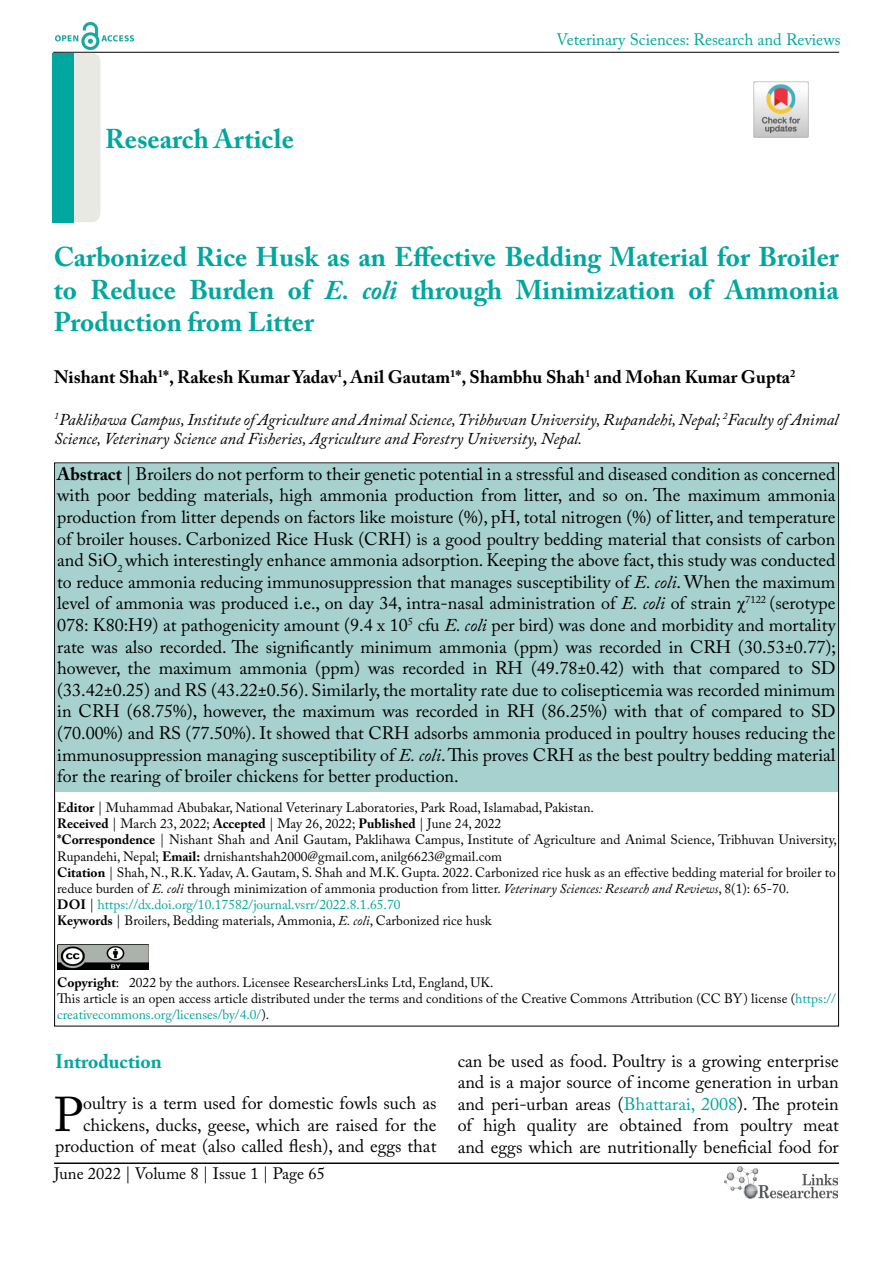
<style>
.page{position:relative;width:893px;height:1263px;background:#fff}
.page>*{position:absolute;margin:0;border:0;box-sizing:border-box;transform-origin:0 0}
.t1{font:48.45px "Adobe Caslon Pro";color:#000}
.t2{font:700 27px/32.4px "Adobe Caslon Pro";color:#00a79e;text-align:justify}
.t3{font:700 19.5px "Adobe Caslon Pro";color:#00a79e}
.t4{font:18px/21.6px "Adobe Caslon Pro";color:#000;text-align:justify}
.t5{font:700 18px "Adobe Caslon Pro";color:#000}
.t6{font:italic 16.5px/19.8px "Adobe Caslon Pro";color:#000}
.t7{font:16.5px "Adobe Caslon Pro";color:#00a79e}
.t8{font:16.5px "Adobe Caslon Pro";color:#000}
.t9{font:13.5px/16.2px "Adobe Caslon Pro";color:#000}
.s1{font-style:italic}
.s2{font-weight:700}
.s3{font-family:"Times New Roman"}
.s4{color:#00a79e}
</style>
<div class="page">
<hr style="left:53px;top:52px;width:786px;height:1px;background:#000">
<img style="left:724px;top:1167px;width:113px;height:32px">
<img style="left:55px;top:23px;width:79px;height:27px">
<div style="left:55px;top:464px;width:783px;height:327px;background:#a7d1ce"></div>
<div style="left:54px;top:53px;width:46px;height:169px;background:#e9e9e4;border-radius:9px"></div>
<hr style="left:54px;top:1163px;width:785px;height:1px;background:#000">
<div style="left:53px;top:53px;width:21px;height:169px;background:#00a79e"></div>
<img style="left:57px;top:944px;width:92px;height:26px">
<img style="left:753px;top:82px;width:56px;height:55px">
<h2 class="t2" style="left:105px;top:122px;width:190px">Research Article</h2>
<p class="t7" style="left:556px;top:30px;width:286px">Veterinary Sciences: Research and Reviews</p>
<h2 class="t2" style="left:54px;top:241px;width:786px">Carbonized Rice Husk as an Effective Bedding Material for Broiler to Reduce Burden of <span class="s1">E. coli</span> through Minimization of Ammonia Production from Litter</h2>
<p class="t5" style="left:54px;top:366px;width:743px">Nishant Shah<sup>1</sup>*, Rakesh Kumar Yadav<sup>1</sup>, Anil Gautam<sup>1</sup>*, Shambhu Shah<sup>1</sup> and Mohan Kumar Gupta<sup>2</sup></p>
<p class="t6" style="left:54px;top:409px;width:786px"><sup>1</sup>Paklihawa Campus, Institute of Agriculture and Animal Science, Tribhuvan University, Rupandehi, Nepal; <sup>2</sup>Faculty of Animal<br>Science, Veterinary Science and Fisheries, Agriculture and Forestry University, Nepal.</p>
<p class="t4" style="left:57px;top:463px;width:780px"><span class="s2">Abstract</span> | Broilers do not perform to their genetic potential in a stressful and diseased condition as concerned with poor bedding materials, high ammonia production from litter, and so on. The maximum ammonia production from litter depends on factors like moisture (%), pH, total nitrogen (%) of litter, and temperature of broiler houses. Carbonized Rice Husk (CRH) is a good poultry bedding material that consists of carbon and SiO<sub>2</sub> which interestingly enhance ammonia adsorption. Keeping the above fact, this study was conducted to reduce ammonia reducing immunosuppression that manages susceptibility of <span class="s1">E. coli</span>. When the maximum level of ammonia was produced i.e., on day 34, intra-nasal administration of <span class="s1">E. coli</span> of strain <span class="s3">χ</span><sup>7122</sup> (serotype 078: K80:H9) at pathogenicity amount (9.4 x 10<sup>5</sup> cfu <span class="s1">E. coli</span> per bird) was done and morbidity and mortality rate was also recorded. The significantly minimum ammonia (ppm) was recorded in CRH (30.53±0.77); however, the maximum ammonia (ppm) was recorded in RH (49.78±0.42) with that compared to SD (33.42±0.25) and RS (43.22±0.56). Similarly, the mortality rate due to colisepticemia was recorded minimum in CRH (68.75%), however, the maximum was recorded in RH (86.25%) with that of compared to SD (70.00%) and RS (77.50%). It showed that CRH adsorbs ammonia produced in poultry houses reducing the immunosuppression managing susceptibility of <span class="s1">E. coli</span>. This proves CRH as the best poultry bedding material for the rearing of broiler chickens for better production.</p>
<p class="t9" style="left:57px;top:799px;width:781px"><span class="s2">Editor</span> | Muhammad Abubakar, National Veterinary Laboratories, Park Road, Islamabad, Pakistan.<br><span class="s2">Received</span> | March 23, 2022; <span class="s2">Accepted</span> | May 26, 2022; <span class="s2">Published</span> | June 24, 2022<br><span class="s2">*Correspondence</span> | Nishant Shah and Anil Gautam, Paklihawa Campus, Institute of Agriculture and Animal Science, Tribhuvan University, Rupandehi, Nepal; <span class="s2">Email:</span> drnishantshah2000@gmail.com, anilg6623@gmail.com<br><span class="s2">Citation</span> | Shah, N., R.K. Yadav, A. Gautam, S. Shah and M.K. Gupta. 2022. Carbonized rice husk as an effective bedding material for broiler to reduce burden of <span class="s1">E. coli</span> through minimization of ammonia production from litter. <span class="s1">Veterinary Sciences: Research and Reviews</span>, 8(1): 65-70.<br><span class="s2">DOI</span> | <span class="s4">https://dx.doi.org/10.17582/journal.vsrr/2022.8.1.65.70<br></span><span class="s2">Keywords</span> | Broilers, Bedding materials, Ammonia, <span class="s1">E. coli</span>, Carbonized rice husk</p>
<p class="t9" style="left:57px;top:974px;width:780px"><span class="s2">Copyright</span>: 2022 by the authors. Licensee ResearchersLinks Ltd, England, UK.<br>This article is an open access article distributed under the terms and conditions of the Creative Commons Attribution (CC BY) license (<span class="s4">https:// creativecommons.org/licenses/by/4.0/</span>).</p>
<p class="t3" style="left:55px;top:1049px;width:108px">Introduction</p>
<h1 class="t1" style="left:54px;top:1085px;width:31px">P</h1>
<p class="t4" style="left:55px;top:1092px;width:383px;text-align:right">oultry is a term used for domestic fowls such as chickens, ducks, geese, which are raised for the production of meat (also called flesh), and eggs that</p>
<p class="t8" style="left:54px;top:1164px;width:272px">June 2022 | Volume 8 | Issue 1 | Page 65</p>
<p class="t4" style="left:458px;top:1049px;width:383px">can be used as food. Poultry is a growing enterprise and is a major source of income generation in urban and peri-urban areas (<span class="s4">Bhattarai, 2008</span>). The protein of high quality are obtained from poultry meat and eggs which are nutritionally beneficial food for</p>
</div>
